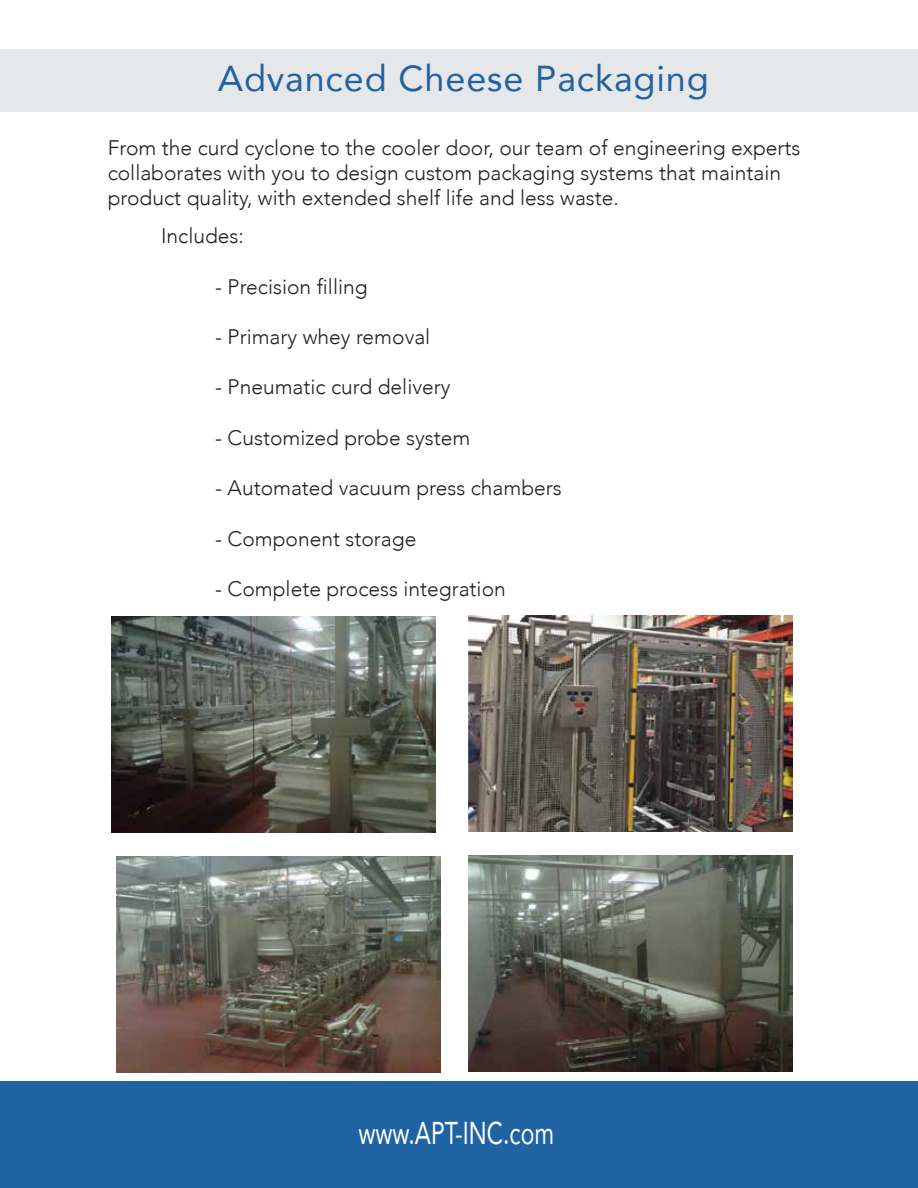
<style>
.page{position:relative;width:918px;height:1188px;background:#fff}
.page>*{position:absolute;margin:0;border:0;box-sizing:border-box;transform-origin:0 0}
.t1{font:36px "Avenir";letter-spacing:.025em;color:#2162a2}
.t2{font:31.5px "Avenir";color:#fff;scale:.73 1}
.t3{font:300 21px/25.2px "Avenir";color:#231f20}
</style>
<div class="page">
<div style="left:0;top:1081px;width:918px;height:107px;background:#2063a3"></div>
<div style="left:0;top:50px;width:918px;height:62px;background:#e6e7e8"></div>
<img style="left:112px;top:617px;width:324px;height:216px">
<img style="left:116px;top:856px;width:324px;height:216px">
<img style="left:468px;top:856px;width:324px;height:216px">
<img style="left:468px;top:616px;width:324px;height:216px">
<h1 class="t1" style="left:218px;top:49px;width:492px">Advanced Cheese Packaging</h1>
<p class="t3" style="left:108px;top:135px;width:694px">From the curd cyclone to the cooler door, our team of engineering experts collaborates with you to design custom packaging systems that maintain product quality, with extended shelf life and less waste.</p>
<p class="t3" style="left:161px;top:223px;width:84px">Includes:</p>
<p class="t3" style="left:215px;top:274px;width:154px">- Precision filling</p>
<p class="t3" style="left:215px;top:324px;width:217px">- Primary whey removal</p>
<p class="t3" style="left:215px;top:375px;width:237px">- Pneumatic curd delivery</p>
<p class="t3" style="left:215px;top:425px;width:257px">- Customized probe system</p>
<p class="t3" style="left:215px;top:475px;width:348px">- Automated vacuum press chambers</p>
<p class="t3" style="left:215px;top:526px;width:203px">- Component storage</p>
<p class="t3" style="left:215px;top:576px;width:292px">- Complete process integration</p>
<h2 class="t2" style="left:358px;top:1108px;width:270px">www.APT-INC.com</h2>
</div>
